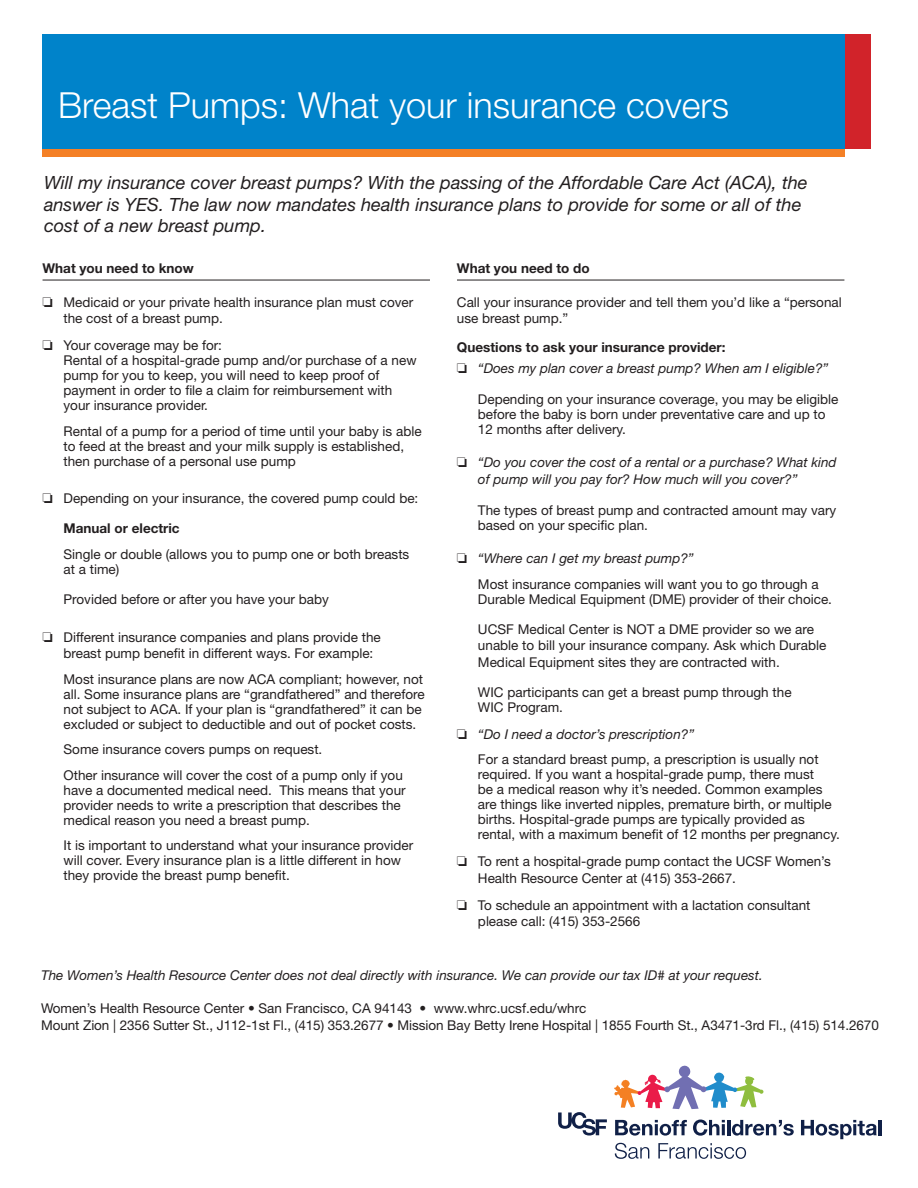
<style>
.page{position:relative;width:918px;height:1188px;background:#fff}
.page>*{position:absolute;margin:0;border:0;box-sizing:border-box;transform-origin:0 0}
.t1{font:300 36px "Helvetica Neue LT Std";color:#fff}
.t2{font:italic 18.15px/21.6px "Helvetica Neue LT Std";color:#231f20}
.Secondary_bullet{font:13.5px/15px "Helvetica Neue LT Std";color:#231f20}
.bullet_copy{font:italic 13.5px/16.5px "Helvetica Neue LT Std";color:#231f20}
.bullet_copy-2{font:13.5px/16.5px "Helvetica Neue LT Std";color:#231f20}
.bullet_copy-3{font:700 13.5px "Helvetica Neue LT Std";color:#231f20}
.Question{font:700 13.5px "Helvetica Neue LT Std";color:#231f20}
.Secondary_bullet-2{font:700 13.5px "Helvetica Neue LT Std";color:#231f20}
</style>
<div class="page">
<div style="left:42px;top:48px;width:802px;height:109px;background:#f48026"></div>
<div style="left:735px;top:35px;width:135px;height:114px;background:#d1232a"></div>
<hr style="left:43px;top:280px;width:387px;height:1px;background:#231f20">
<hr style="left:457px;top:280px;width:387px;height:1px;background:#231f20">
<div style="left:42px;top:35px;width:802px;height:114px;background:#0083ca"></div>
<svg style="left:615px;top:1120px;width:72px;height:16px"></svg>
<svg style="left:693px;top:1120px;width:32px;height:16px"></svg>
<hr style="left:727px;top:1120px;width:3px;height:15px;background:#102047">
<svg style="left:732px;top:1120px;width:62px;height:16px"></svg>
<svg style="left:801px;top:1120px;width:76px;height:19px"></svg>
<hr style="left:879px;top:1120px;width:3px;height:15px;background:#102047">
<svg style="left:615px;top:1143px;width:34px;height:16px"></svg>
<svg style="left:658px;top:1143px;width:88px;height:16px"></svg>
<svg style="left:558px;top:1112px;width:49px;height:24px"></svg>
<svg style="left:614px;top:1066px;width:149px;height:43px"></svg>
<p class="t1" style="left:58px;top:83px;width:672px">Breast Pumps: What your insurance covers</p>
<p class="t2" style="left:44px;top:172px;width:765px">Will my insurance cover breast pumps? With the passing of the Affordable Care Act (ACA), the answer is YES. The law now mandates health insurance plans to provide for some or all of the cost of a new breast pump.</p>
<p class="Question" style="left:43px;top:260px;width:153px">What you need to know</p>
<p class="Secondary_bullet" style="left:64px;top:294px;width:351px;line-height:16.5px;text-indent:-21px">❏ Medicaid or your private health insurance plan must cover the cost of a breast pump.</p>
<p class="Secondary_bullet" style="left:43px;top:338px;width:181px">❏ Your coverage may be for:</p>
<p class="Secondary_bullet" style="left:64px;top:353px;width:355px">Rental of a hospital-grade pump and/or purchase of a new pump for you to keep, you will need to keep proof of payment in order to file a claim for reimbursement with your insurance provider.</p>
<p class="Secondary_bullet" style="left:64px;top:423px;width:360px">Rental of a pump for a period of time until your baby is able to feed at the breast and your milk supply is established, then purchase of a personal use pump</p>
<p class="Secondary_bullet" style="left:43px;top:491px;width:377px">❏ Depending on your insurance, the covered pump could be:</p>
<p class="Secondary_bullet-2" style="left:64px;top:520px;width:118px">Manual or electric</p>
<p class="Secondary_bullet" style="left:64px;top:546px;width:347px">Single or double (allows you to pump one or both breasts at a time)</p>
<p class="Secondary_bullet" style="left:64px;top:591px;width:267px">Provided before or after you have your baby</p>
<p class="Secondary_bullet" style="left:43px;top:629px;width:340px">❏ Different insurance companies and plans provide the</p>
<p class="bullet_copy-2" style="left:64px;top:645px;width:311px">breast pump benefit in different ways. For example:</p>
<p class="Secondary_bullet" style="left:64px;top:671px;width:363px">Most insurance plans are now ACA compliant; however, not all. Some insurance plans are “grandfathered” and therefore not subject to ACA. If your plan is “grandfathered” it can be excluded or subject to deductible and out of pocket costs.</p>
<p class="Secondary_bullet" style="left:64px;top:742px;width:260px">Some insurance covers pumps on request.</p>
<p class="Secondary_bullet" style="left:64px;top:767px;width:344px">Other insurance will cover the cost of a pump only if you have a documented medical need. This means that your provider needs to write a prescription that describes the medical reason you need a breast pump.</p>
<p class="Secondary_bullet" style="left:64px;top:838px;width:351px">It is important to understand what your insurance provider will cover. Every insurance plan is a little different in how they provide the breast pump benefit.</p>
<p class="Question" style="left:457px;top:260px;width:134px">What you need to do</p>
<p class="bullet_copy-2" style="left:457px;top:294px;width:386px">Call your insurance provider and tell them you’d like a “personal use breast pump.”</p>
<p class="bullet_copy-3" style="left:457px;top:339px;width:270px">Questions to ask your insurance provider:</p>
<p class="bullet_copy" style="left:457px;top:360px;width:373px">❏ “Does my plan cover a breast pump? When am I eligible?”</p>
<p class="Secondary_bullet" style="left:478px;top:392px;width:362px">Depending on your insurance coverage, you may be eligible before the baby is born under preventative care and up to<br>12 months after delivery.</p>
<p class="bullet_copy" style="left:478px;top:454px;width:360px;text-indent:-21px">❏ “Do you cover the cost of a rental or a purchase? What kind of pump will you pay for? How much will you cover?”</p>
<p class="Secondary_bullet" style="left:478px;top:503px;width:360px">The types of breast pump and contracted amount may vary based on your specific plan.</p>
<p class="bullet_copy" style="left:457px;top:550px;width:238px">❏ “Where can I get my breast pump?”</p>
<p class="Secondary_bullet" style="left:478px;top:576px;width:356px">Most insurance companies will want you to go through a<br>Durable Medical Equipment (DME) provider of their choice.</p>
<p class="Secondary_bullet" style="left:478px;top:621px;width:350px;line-height:16.5px">UCSF Medical Center is NOT a DME provider so we are unable to bill your insurance company. Ask which Durable<br>Medical Equipment sites they are contracted with.</p>
<p class="Secondary_bullet" style="left:478px;top:684px;width:315px">WIC participants can get a breast pump through the<br>WIC Program.</p>
<p class="bullet_copy" style="left:457px;top:726px;width:239px">❏ “Do I need a doctor’s prescription?”</p>
<p class="Secondary_bullet" style="left:478px;top:752px;width:363px">For a standard breast pump, a prescription is usually not required. If you want a hospital-grade pump, there must<br>be a medical reason why it’s needed. Common examples are things like inverted nipples, premature birth, or multiple births. Hospital-grade pumps are typically provided as rental, with a maximum benefit of 12 months per pregnancy.</p>
<p class="Secondary_bullet" style="left:478px;top:853px;width:354px;line-height:16.5px;text-indent:-21px">❏ To rent a hospital-grade pump contact the UCSF Women’s<br>Health Resource Center at (415) 353-2667.</p>
<p class="Secondary_bullet" style="left:478px;top:897px;width:334px;line-height:16.5px;text-indent:-21px">❏ To schedule an appointment with a lactation consultant please call: (415) 353-2566</p>
<p class="bullet_copy" style="left:41px;top:967px;width:723px">The Women’s Health Resource Center does not deal directly with insurance. We can provide our tax ID# at your request.</p>
<p class="Secondary_bullet" style="left:41px;top:1001px;width:547px">Women’s Health Resource Center • San Francisco, CA 94143 • www.whrc.ucsf.edu/whrc</p>
<p class="Secondary_bullet" style="left:41px;top:1017px;width:839px">Mount Zion | 2356 Sutter St., J112-1st Fl., (415) 353.2677 • Mission Bay Betty Irene Hospital | 1855 Fourth St., A3471-3rd Fl., (415) 514.2670</p>
</div>
